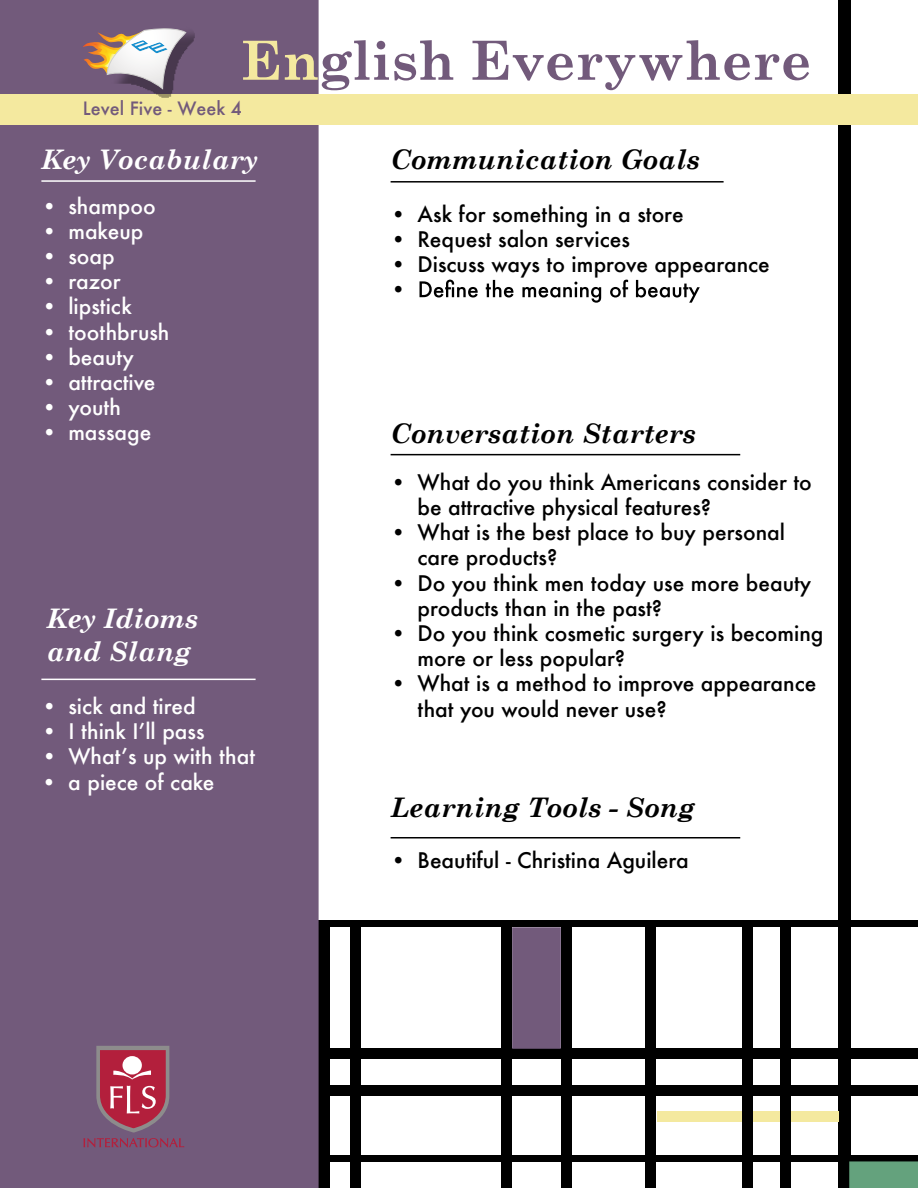
<style>
.page{position:relative;width:918px;height:1188px;background:#fff}
.page>*{position:absolute;margin:0;border:0;box-sizing:border-box;transform-origin:0 0}
.t1{font:700 54px "Century Schoolbook";color:#725a7b}
.t2{font:italic 700 27px "Century Schoolbook";color:#000}
.t3{font:italic 700 27px/32.4px "Century Schoolbook";color:#fff}
.t4{font:500 21px/25.2px "Futura";color:#000}
.t5{font:500 21px "Futura";color:#fff}
.t6{font:500 18px "Futura";color:#725a7b}
.s1{color:#f4e99f}
</style>
<div class="page">
<div style="left:318px;top:921px;width:12px;height:267px;background:#000"></div>
<div style="left:350px;top:925px;width:11px;height:263px;background:#000"></div>
<div style="left:839px;top:0;width:12px;height:1188px;background:#000"></div>
<div style="left:0;top:1049px;width:918px;height:10px;background:#000"></div>
<div style="left:657px;top:1111px;width:182px;height:11px;background:#f4e99f"></div>
<div style="left:318px;top:921px;width:600px;height:6px;background:#000"></div>
<div style="left:501px;top:925px;width:11px;height:263px;background:#000"></div>
<div style="left:561px;top:927px;width:11px;height:261px;background:#000"></div>
<div style="left:645px;top:925px;width:11px;height:263px;background:#000"></div>
<div style="left:512px;top:927px;width:49px;height:122px;background:#725a7b;border:2px solid #725a7b"></div>
<div style="left:318px;top:1086px;width:600px;height:10px;background:#000"></div>
<div style="left:319px;top:1155px;width:599px;height:6px;background:#000"></div>
<div style="left:742px;top:925px;width:11px;height:263px;background:#000"></div>
<div style="left:780px;top:921px;width:11px;height:267px;background:#000"></div>
<div style="left:849px;top:1161px;width:69px;height:27px;background:#64a27d"></div>
<div style="left:1px;top:1px;width:317px;height:1186px;background:#725a7b"></div>
<div style="left:0;top:0;width:319px;height:1188px;border:2px solid #725a7b"></div>
<div style="left:0;top:94px;width:917px;height:31px;background:#f4e99f"></div>
<hr style="left:41px;top:180px;width:215px;height:2px;background:#fff">
<hr style="left:41px;top:679px;width:215px;height:1px;background:#fff">
<svg style="left:84px;top:1046px;width:100px;height:101px"></svg>
<hr style="left:391px;top:181px;width:333px;height:2px;background:#000">
<hr style="left:391px;top:454px;width:349px;height:1px;background:#000">
<hr style="left:391px;top:837px;width:349px;height:1px;background:#000">
<img style="left:148px;top:32px;width:47px;height:66px">
<svg style="left:83px;top:28px;width:104px;height:62px"></svg>
<svg style="left:420px;top:280px;width:280px;height:23px"></svg>
<h1 class="t1" style="left:241px;top:28px;width:572px"><span class="s1">En</span>glish Everywhere</h1>
<p class="t6" style="left:83px;top:96px;width:161px">Level Five - Week 4</p>
<p class="t3" style="left:41px;top:143px;width:218px">Key Vocabulary</p>
<p class="t5" style="left:41px;top:191px;width:116px">• shampoo</p>
<p class="t5" style="left:41px;top:217px;width:103px">• makeup</p>
<p class="t5" style="left:41px;top:242px;width:75px">• soap</p>
<p class="t5" style="left:41px;top:267px;width:81px">• razor</p>
<p class="t5" style="left:41px;top:292px;width:92px">• lipstick</p>
<p class="t5" style="left:41px;top:317px;width:130px">• toothbrush</p>
<p class="t5" style="left:41px;top:343px;width:94px">• beauty</p>
<p class="t5" style="left:41px;top:368px;width:116px">• attractive</p>
<p class="t5" style="left:41px;top:393px;width:81px">• youth</p>
<p class="t5" style="left:41px;top:418px;width:112px">• massage</p>
<p class="t3" style="left:47px;top:602px;width:153px">Key Idioms and Slang</p>
<p class="t5" style="left:41px;top:692px;width:156px">• sick and tired</p>
<p class="t5" style="left:41px;top:717px;width:165px">• I think Iʼll pass</p>
<p class="t5" style="left:41px;top:742px;width:215px">• Whatʼs up with that</p>
<p class="t5" style="left:41px;top:767px;width:175px">• a piece of cake</p>
<p class="t2" style="left:391px;top:143px;width:311px">Communication Goals</p>
<p class="t4" style="left:391px;top:201px;width:295px">• Ask for something in a store</p>
<p class="t4" style="left:391px;top:226px;width:241px">• Request salon services</p>
<p class="t4" style="left:391px;top:251px;width:381px">• Discuss ways to improve appearance •</p>
<p class="t2" style="left:391px;top:416px;width:307px">Conversation Starters</p>
<p class="t4" style="left:418px;top:469px;width:396px;text-indent:-27px">• What do you think Americans consider to be attractive physical features?</p>
<p class="t4" style="left:418px;top:520px;width:369px;text-indent:-27px">• What is the best place to buy personal care products?</p>
<p class="t4" style="left:418px;top:570px;width:395px;text-indent:-27px">• Do you think men today use more beauty products than in the past?</p>
<p class="t4" style="left:418px;top:620px;width:407px;text-indent:-27px">• Do you think cosmetic surgery is becoming more or less popular?</p>
<p class="t4" style="left:418px;top:671px;width:400px;text-indent:-27px">• What is a method to improve appearance that you would never use?</p>
<p class="t2" style="left:391px;top:790px;width:306px">Learning Tools - Song</p>
<p class="t4" style="left:391px;top:847px;width:300px">• Beautiful - Christina Aguilera</p>
</div>
